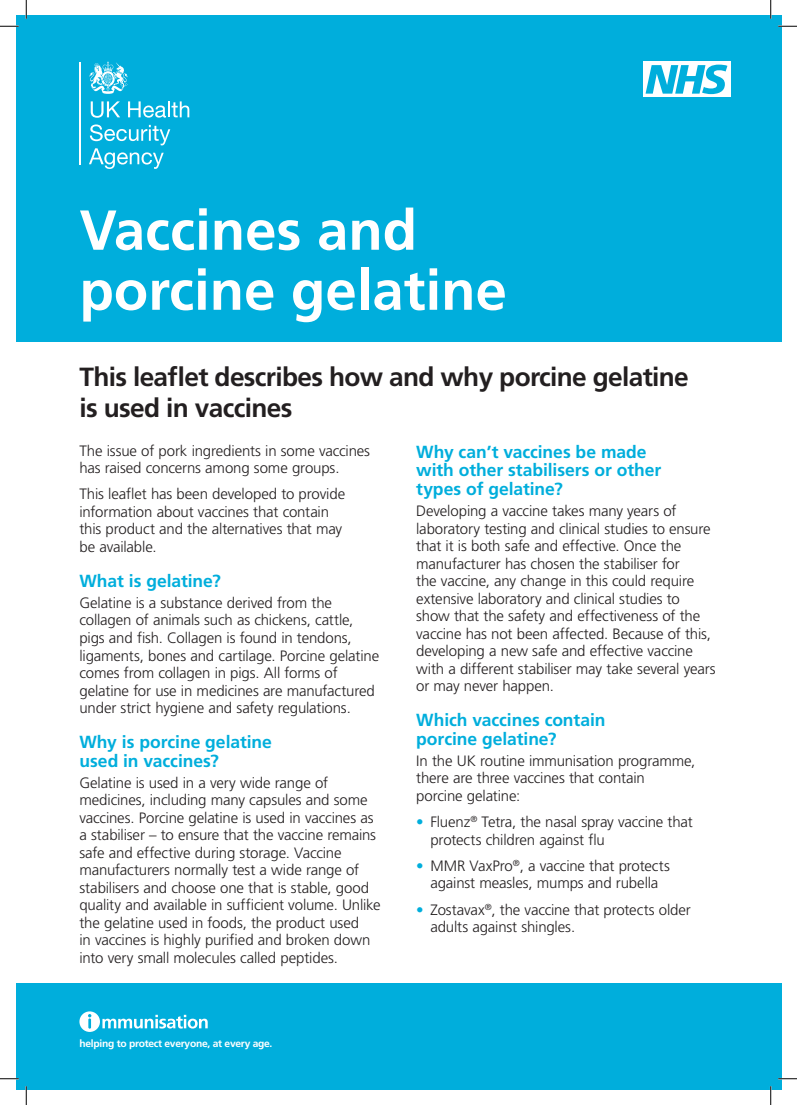
<style>
.page{position:relative;width:797px;height:1105px;background:#fff}
.page>*{position:absolute;margin:0;border:0;box-sizing:border-box;transform-origin:0 0}
.t1{font:700 56.25px/60px "Frutiger LT Pro";color:#fff}
.t2{font:700 26.25px/31.2px "Frutiger LT Pro";letter-spacing:-.025em;color:#231f20}
.t3{font:700 17.5px/18.8px "Frutiger LT Pro";letter-spacing:-.005em;color:#00aedc}
.t4{font:300 15px/17.5px "Frutiger LT Pro";letter-spacing:-.01em;color:#231f20}
.t5{font:700 10.25px "Frutiger LT Pro";letter-spacing:-.025em;color:#fff}
.s1{color:#00aedc}
</style>
<div class="page">
<div style="left:16px;top:983px;width:765px;height:106px;background:#00aedc"></div>
<div style="left:16px;top:16px;width:765px;height:326px;background:#00aedc"></div>
<svg style="left:79px;top:1011px;width:129px;height:21px"></svg>
<div style="left:643px;top:62px;width:87px;height:35px;background:#fff"></div>
<svg style="left:645px;top:65px;width:82px;height:29px"></svg>
<hr style="left:79px;top:62px;width:2px;height:102px;background:#fff">
<svg style="left:89px;top:62px;width:39px;height:32px"></svg>
<svg style="left:91px;top:101px;width:29px;height:17px"></svg>
<svg style="left:128px;top:101px;width:61px;height:17px"></svg>
<svg style="left:89px;top:124px;width:81px;height:45px"></svg>
<svg style="left:0;top:25px;width:19px;height:2px"></svg>
<svg style="left:778px;top:25px;width:19px;height:2px"></svg>
<svg style="left:0;top:1078px;width:19px;height:1px"></svg>
<svg style="left:778px;top:1078px;width:19px;height:1px"></svg>
<svg style="left:25px;top:0;width:2px;height:19px"></svg>
<svg style="left:25px;top:1086px;width:2px;height:19px"></svg>
<svg style="left:770px;top:0;width:1px;height:19px"></svg>
<svg style="left:770px;top:1086px;width:1px;height:19px"></svg>
<h1 class="t1" style="left:79px;top:200px;width:429px">Vaccines and porcine gelatine</h1>
<h2 class="t2" style="left:79px;top:361px;width:611px">This leaflet describes how and why porcine gelatine is used in vaccines</h2>
<p class="t4" style="left:79px;top:442px;width:292px">The issue of pork ingredients in some vaccines has raised concerns among some groups.</p>
<p class="t4" style="left:79px;top:486px;width:267px">This leaflet has been developed to provide information about vaccines that contain this product and the alternatives that may be available.</p>
<p class="t3" style="left:79px;top:571px;width:143px">What is gelatine?</p>
<p class="t4" style="left:79px;top:594px;width:301px">Gelatine is a substance derived from the collagen of animals such as chickens, cattle, pigs and fish. Collagen is found in tendons, ligaments, bones and cartilage. Porcine gelatine comes from collagen in pigs. All forms of gelatine for use in medicines are manufactured under strict hygiene and safety regulations.</p>
<p class="t3" style="left:79px;top:732px;width:194px">Why is porcine gelatine used in vaccines?</p>
<p class="t4" style="left:79px;top:774px;width:303px">Gelatine is used in a very wide range of medicines, including many capsules and some vaccines. Porcine gelatine is used in vaccines as a stabiliser – to ensure that the vaccine remains safe and effective during storage. Vaccine manufacturers normally test a wide range of stabilisers and choose one that is stable, good quality and available in sufficient volume. Unlike the gelatine used in foods, the product used<br>in vaccines is highly purified and broken down into very small molecules called peptides.</p>
<p class="t3" style="left:416px;top:442px;width:246px">Why can’t vaccines be made with other stabilisers or other types of gelatine?</p>
<p class="t4" style="left:416px;top:502px;width:301px">Developing a vaccine takes many years of laboratory testing and clinical studies to ensure that it is both safe and effective. Once the manufacturer has chosen the stabiliser for<br>the vaccine, any change in this could require extensive laboratory and clinical studies to show that the safety and effectiveness of the vaccine has not been affected. Because of this, developing a new safe and effective vaccine with a different stabiliser may take several years or may never happen.</p>
<p class="t3" style="left:416px;top:711px;width:191px">Which vaccines contain porcine gelatine?</p>
<p class="t4" style="left:416px;top:752px;width:281px">In the UK routine immunisation programme, there are three vaccines that contain<br>porcine gelatine:</p>
<p class="t4" style="left:430px;top:813px;width:264px;text-indent:-14px"><span class="s1">•</span> Fluenz<sup>®</sup> Tetra, the nasal spray vaccine that protects children against flu</p>
<p class="t4" style="left:416px;top:857px;width:255px;text-align:center"><span class="s1">•</span> MMR VaxPro<sup>®</sup>, a vaccine that protects against measles, mumps and rubella</p>
<p class="t4" style="left:430px;top:901px;width:262px;text-indent:-14px"><span class="s1">•</span> Zostavax<sup>®</sup>, the vaccine that protects older adults against shingles.</p>
<p class="t5" style="left:79px;top:1037px;width:194px">helping to protect everyone, at every age.</p>
</div>
